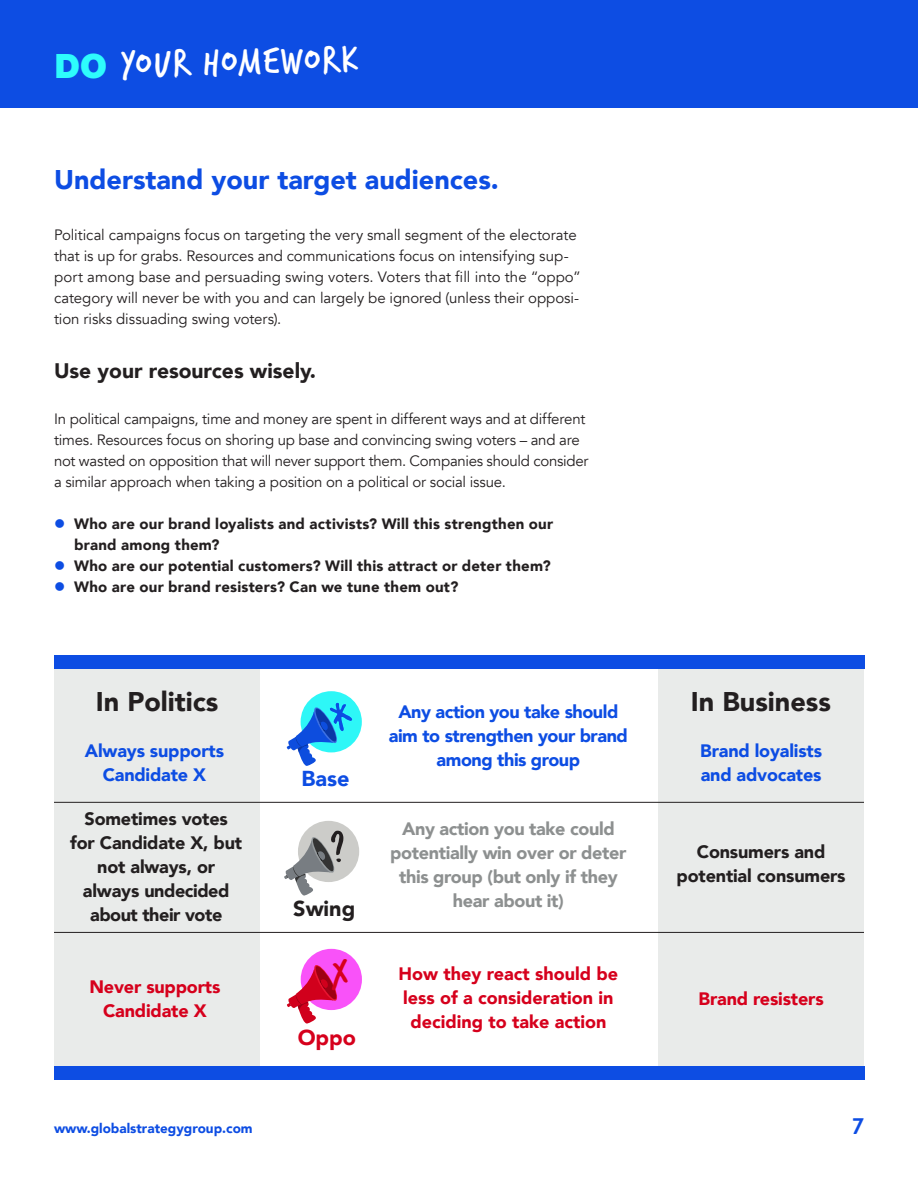
<style>
.page{position:relative;width:918px;height:1188px;background:#fff}
.page>*{position:absolute;margin:0;border:0;box-sizing:border-box;transform-origin:0 0}
.Body_Copy_Bold{font:42px "Verveine";color:#fff}
.t1{font:900 36px "Nimbus San";color:#2efcfc}
.t2{font:900 27px "Avenir";color:#0d4de3}
.t3{font:900 27px "Avenir";color:#231f20}
.t4{font:700 22.5px "Bogle";color:#0d4de3}
.t5{font:900 21.6px "Avenir";color:#231f20}
.t6{font:900 21.6px "Avenir";color:#0d4de3}
.t7{font:900 21.6px "Avenir";color:#d6001c}
.t8{font:900 21px "Avenir";color:#231f20}
.t9{font:900 18px/24px "Avenir";letter-spacing:-.025em;color:#0d4de3;text-align:center}
.t10{font:900 18px/24px "Avenir";letter-spacing:-.01em;color:#231f20;text-align:center}
.t11{font:900 18px/24px "Avenir";color:#d6001c;text-align:center}
.t12{font:900 18px/24px "Avenir";letter-spacing:-.02em;color:#8d9090;text-align:center}
.t13{font:15px/21px "Avenir";letter-spacing:-.01em;color:#231f20}
.t14{font:900 15px/21px "Avenir";letter-spacing:.015em;color:#231f20}
.t15{font:900 13.5px "Avenir";color:#0d4de3}
</style>
<div class="page">
<div style="left:0;top:0;width:918px;height:108px;background:#0d4de3"></div>
<div style="left:658px;top:662px;width:206px;height:410px;background:#e9ebea"></div>
<div style="left:54px;top:662px;width:205px;height:410px;background:#e9ebea"></div>
<hr style="left:54px;top:802px;width:810px;height:1px;background:#231f20">
<hr style="left:54px;top:932px;width:810px;height:1px;background:#231f20">
<div style="left:54px;top:656px;width:810px;height:13px;background:#0d4de3"></div>
<div style="left:54px;top:1066px;width:810px;height:14px;background:#0d4de3"></div>
<div style="left:301px;top:691px;width:61px;height:61px;background:#2ef7f7;border-radius:50%"></div>
<div style="left:301px;top:949px;width:61px;height:61px;background:#f952f9;border-radius:50%"></div>
<div style="left:298px;top:821px;width:61px;height:61px;background:#ccccc9;border-radius:50%"></div>
<svg style="left:287px;top:692px;width:68px;height:74px"></svg>
<svg style="left:287px;top:959px;width:62px;height:65px"></svg>
<svg style="left:284px;top:829px;width:66px;height:67px"></svg>
<p class="t1" style="left:54px;top:45px;width:55px">DO</p>
<p class="Body_Copy_Bold" style="left:118px;top:36px;width:240px;rotate:-2deg">YOUR HOMEWORK</p>
<p class="t2" style="left:54px;top:156px;width:446px">Understand your target audiences.</p>
<p class="t13" style="left:54px;top:225px;width:528px">Political campaigns focus on targeting the very small segment of the electorate that is up for grabs. Resources and communications focus on intensifying sup&shy;port among base and persuading swing voters. Voters that fill into the “oppo” category will never be with you and can largely be ignored (unless their opposi&shy;tion risks dissuading swing voters).</p>
<p class="t8" style="left:54px;top:352px;width:264px">Use your resources wisely.</p>
<p class="t13" style="left:54px;top:409px;width:536px">In political campaigns, time and money are spent in different ways and at different times. Resources focus on shoring up base and convincing swing voters – and are not wasted on opposition that will never support them. Companies should consider a similar approach when taking a position on a political or social issue.</p>
<p class="t14" style="left:74px;top:513px;width:480px">Who are our brand loyalists and activists? Will this strengthen our brand among them?</p>
<p class="t14" style="left:74px;top:555px;width:478px">Who are our potential customers? Will this attract or deter them?</p>
<p class="t14" style="left:74px;top:576px;width:386px">Who are our brand resisters? Can we tune them out?</p>
<p class="t3" style="left:96px;top:678px;width:124px">In Politics</p>
<p class="t3" style="left:691px;top:678px;width:141px">In Business</p>
<p class="t9" style="left:85px;top:738px;width:141px">Always supports<br>Candidate X</p>
<p class="t10" style="left:70px;top:806px;width:173px">Sometimes votes for Candidate X, but not always, or always undecided about their vote</p>
<p class="t9" style="left:389px;top:699px;width:241px">Any action you take should aim to strengthen your brand among this group</p>
<p class="t9" style="left:700px;top:738px;width:123px;text-align:left">Brand loyalists and advocates</p>
<p class="t6" style="left:302px;top:760px;width:49px">Base</p>
<p class="t12" style="left:390px;top:816px;width:238px">Any action you take could potentially win over or deter this group (but only if they hear about it)</p>
<p class="t10" style="left:677px;top:839px;width:171px">Consumers and potential consumers</p>
<p class="t5" style="left:293px;top:890px;width:64px">Swing</p>
<p class="t11" style="left:89px;top:974px;width:132px">Never supports<br>Candidate X</p>
<p class="t7" style="left:298px;top:1019px;width:60px">Oppo</p>
<p class="t11" style="left:399px;top:961px;width:221px">How they react should be less of a consideration in deciding to take action</p>
<p class="t11" style="left:699px;top:986px;width:127px">Brand resisters</p>
<p class="t15" style="left:54px;top:1116px;width:200px">www.globalstrategygroup.com</p>
<h3 class="t4" style="left:853px;top:1110px;width:13px">7</h3>
</div>
